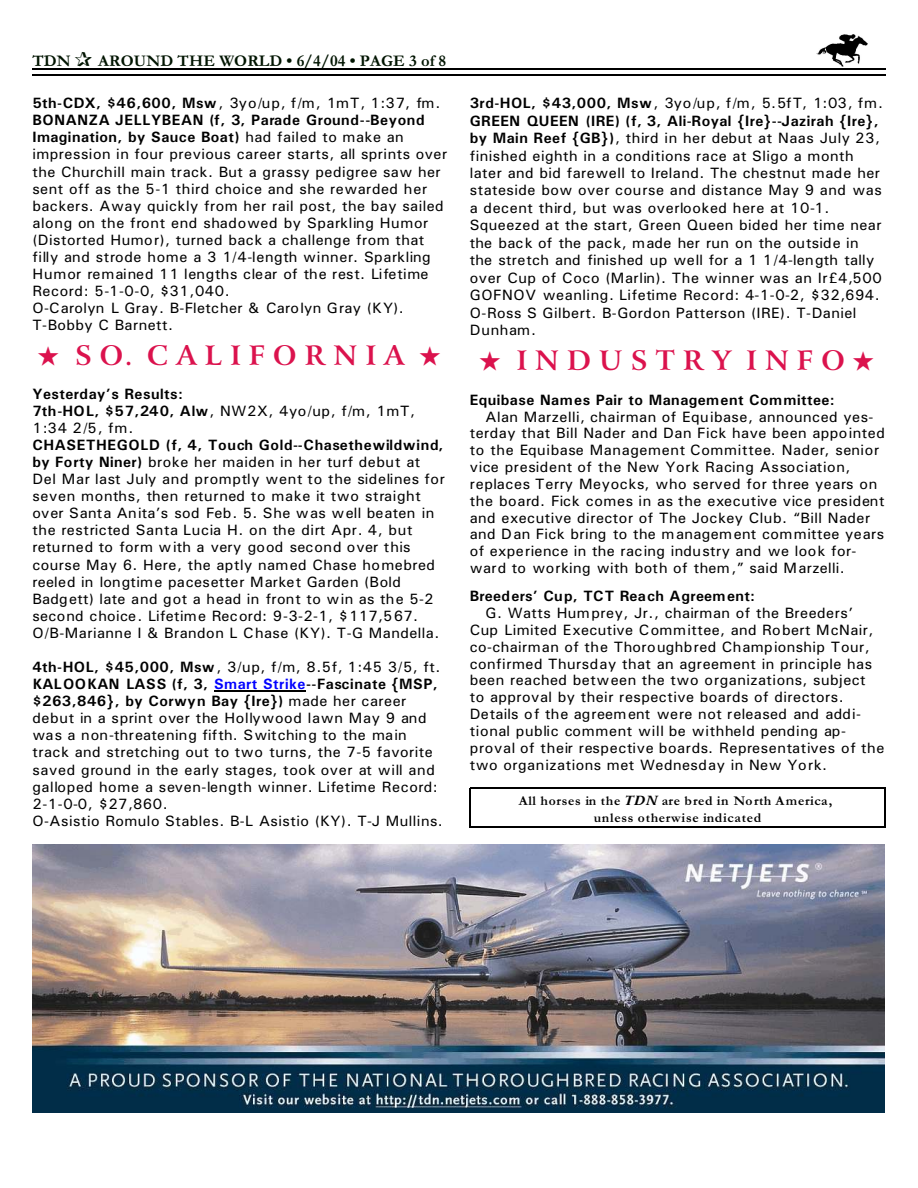
<style>
.page{position:relative;width:918px;height:1188px;background:#fff}
.page>*{position:absolute;margin:0;border:0;box-sizing:border-box;transform-origin:0 0}
.t1{font:700 27px "Arrus BT";letter-spacing:.3em;color:#db124d}
.t2{font:700 16.5px "Garamond";letter-spacing:.005em;color:#001400}
.t3{font:15px/17.1px "Univers";letter-spacing:.03em;color:#000}
.t4{font:700 15px/17.1px "Univers";letter-spacing:.03em;color:#000}
.t5{font:700 13.5px/17px "Garamond";letter-spacing:.055em;color:#000;text-align:center}
.s1{font-weight:700}
.s2{font-weight:400}
.s3{font-weight:700;color:#00f}
.s4{font-style:italic}
</style>
<div class="page">
<img style="left:817px;top:35px;width:51px;height:31px">
<hr style="left:32px;top:68px;width:853px;height:1px;background:#000">
<hr style="left:32px;top:75px;width:853px;height:1px;background:#000">
<img style="left:32px;top:844px;width:852px;height:269px">
<hr style="left:214px;top:691px;width:92px;height:1px;background:#000">
<hr style="left:470px;top:788px;width:1px;height:40px;background:#000">
<hr style="left:884px;top:788px;width:1px;height:40px;background:#000">
<hr style="left:470px;top:788px;width:415px;height:1px;background:#000">
<hr style="left:470px;top:827px;width:415px;height:1px;background:#000">
<p class="t2" style="left:32px;top:55px;width:40px">TDN</p>
<p class="t2" style="left:98px;top:55px;width:349px">AROUND THE WORLD • 6/4/04 • PAGE 3 of 8</p>
<p class="t3" style="left:32px;top:96px;width:416px"><span class="s1">5th-CDX, $46,600, Msw</span>, 3yo/up, f/m, 1mT, 1:37, fm.<br><span class="s1">BONANZA JELLYBEAN (f, 3, Parade Ground--Beyond Imagination, by Sauce Boat)</span> had failed to make an impression in four previous career starts, all sprints over the Churchill main track. But a grassy pedigree saw her sent off as the 5-1 third choice and she rewarded her backers. Away quickly from her rail post, the bay sailed along on the front end shadowed by Sparkling Humor (Distorted Humor), turned back a challenge from that filly and strode home a 3 1/4-length winner. Sparkling Humor remained 11 lengths clear of the rest. Lifetime Record: 5-1-0-0, $31,040.<br>O-Carolyn L Gray. B-Fletcher &amp; Carolyn Gray (KY).<br>T-Bobby C Barnett.</p>
<p class="t3" style="left:470px;top:96px;width:415px"><span class="s1">3rd-HOL, $43,000, Msw</span>, 3yo/up, f/m, 5.5fT, 1:03, fm.<br><span class="s1">GREEN QUEEN (IRE) (f, 3, Ali-Royal {Ire}--Jazirah {Ire}, by Main Reef {GB})</span>, third in her debut at Naas July 23, finished eighth in a conditions race at Sligo a month later and bid farewell to Ireland. The chestnut made her stateside bow over course and distance May 9 and was a decent third, but was overlooked here at 10-1.<br>Squeezed at the start, Green Queen bided her time near the back of the pack, made her run on the outside in the stretch and finished up well for a 1 1/4-length tally over Cup of Coco (Marlin). The winner was an Ir£4,500<br>GOFNOV weanling. Lifetime Record: 4-1-0-2, $32,694.<br>O-Ross S Gilbert. B-Gordon Patterson (IRE). T-Daniel Dunham.</p>
<h1 class="t1" style="left:38px;top:345px;width:404px">★ SO. CALIFORNIA ★</h1>
<h1 class="t1" style="left:480px;top:350px;width:396px">★ INDUSTRY INFO★</h1>
<p class="t4" style="left:32px;top:386px;width:384px">Yesterday’s Results:<br>7th-HOL, $57,240, Alw<span class="s2">, NW2X, 4yo/up, f/m, 1mT,<br>1:34 2/5, fm.</span></p>
<p class="t3" style="left:32px;top:437px;width:414px"><span class="s1">CHASETHEGOLD (f, 4, Touch Gold--Chasethewildwind, by Forty Niner)</span> broke her maiden in her turf debut at Del Mar last July and promptly went to the sidelines for seven months, then returned to make it two straight over Santa Anita’s sod Feb. 5. She was well beaten in the restricted Santa Lucia H. on the dirt Apr. 4, but returned to form with a very good second over this course May 6. Here, the aptly named Chase homebred reeled in longtime pacesetter Market Garden (Bold Badgett) late and got a head in front to win as the 5-2 second choice. Lifetime Record: 9-3-2-1, $117,567.<br>O/B-Marianne I &amp; Brandon L Chase (KY). T-G Mandella.</p>
<p class="t3" style="left:32px;top:660px;width:412px"><span class="s1">4th-HOL, $45,000, Msw</span>, 3/up, f/m, 8.5f, 1:45 3/5, ft.<br><span class="s1">KALOOKAN LASS (f, 3,</span> <span class="s3">Smart Strike</span><span class="s1">--Fascinate {MSP, $263,846}, by Corwyn Bay {Ire})</span> made her career debut in a sprint over the Hollywood lawn May 9 and was a non-threatening fifth. Switching to the main track and stretching out to two turns, the 7-5 favorite saved ground in the early stages, took over at will and galloped home a seven-length winner. Lifetime Record:<br>2-1-0-0, $27,860.<br>O-Asistio Romulo Stables. B-L Asistio (KY). T-J Mullins.</p>
<p class="t4" style="left:470px;top:392px;width:367px">Equibase Names Pair to Management Committee:</p>
<p class="t3" style="left:470px;top:410px;width:417px;text-indent:16px">Alan Marzelli, chairman of Equibase, announced yes&shy;terday that Bill Nader and Dan Fick have been appointed to the Equibase Management Committee. Nader, senior vice president of the New York Racing Association, replaces Terry Meyocks, who served for three years on the board. Fick comes in as the executive vice president and executive director of The Jockey Club. “Bill Nader and Dan Fick bring to the management committee years of experience in the racing industry and we look for&shy;ward to working with both of them,” said Marzelli.</p>
<p class="t4" style="left:470px;top:589px;width:287px">Breeders’ Cup, TCT Reach Agreement:</p>
<p class="t3" style="left:470px;top:606px;width:416px;text-indent:16px">G. Watts Humprey, Jr., chairman of the Breeders’ Cup Limited Executive Committee, and Robert McNair, co-chairman of the Thoroughbred Championship Tour, confirmed Thursday that an agreement in principle has been reached between the two organizations, subject<br>to approval by their respective boards of directors.<br>Details of the agreement were not released and addi&shy;tional public comment will be withheld pending ap&shy;proval of their respective boards. Representatives of the two organizations met Wednesday in New York.</p>
<p class="t5" style="left:519px;top:793px;width:315px">All horses in the <span class="s4">TDN</span> are bred in North America, unless otherwise indicated</p>
</div>
